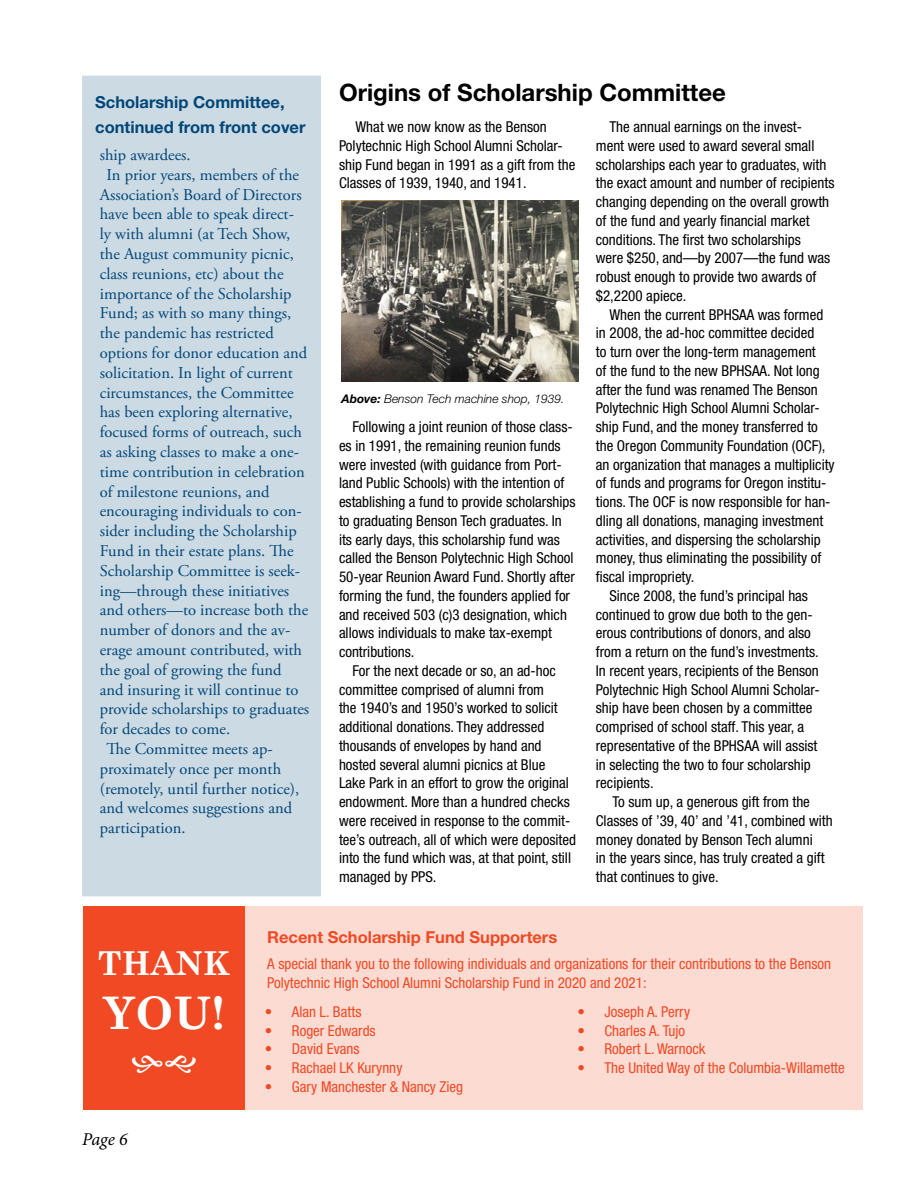
<style>
.page{position:relative;width:918px;height:1188px;background:#fff}
.page>*{position:absolute;margin:0;border:0;box-sizing:border-box;transform-origin:0 0}
.t1{font:700 45px "Century Schoolbook";color:#fff}
.t2{font:700 33px "Century Schoolbook";color:#fff}
.t3{font:700 24px "Helvetica Neue LT Std";color:#000}
.t4{font:italic 18px "Minion Pro";color:#000}
.t5{font:16.5px "Adobe Garamond Pro";color:#004677}
.t6{font:700 16.5px/25.5px "Helvetica Neue LT Std";color:#004677}
.t7{font:700 16.5px "Helvetica Neue LT Std";color:#f04923}
.t8{font:condensed 15px/18.8px "Helvetica Neue LT Std";color:#000}
.t9{font:condensed 15px/18.8px "Helvetica Neue LT Std";color:#f04923}
.t10{font:italic 300 12px "Helvetica Neue LT Std";color:#000}
.s1{font-weight:700}
</style>
<div class="page">
<div style="left:84px;top:906px;width:779px;height:204px;background:#fcdbd3"></div>
<div style="left:82px;top:76px;width:239px;height:820px;background:#ccdae4"></div>
<img style="left:342px;top:201px;width:237px;height:180px">
<div style="left:84px;top:906px;width:161px;height:204px;background:#f04923"></div>
<p class="t6" style="left:95px;top:89px;width:212px">Scholarship Committee, continued from front cover</p>
<p class="t5" style="left:100px;top:145px;width:92px">ship awardees.</p>
<p class="t5" style="left:107px;top:165px;width:194px">In prior years, members of the</p>
<p class="t5" style="left:100px;top:184px;width:203px">Association’s Board of Directors</p>
<p class="t5" style="left:100px;top:204px;width:196px">have been able to speak direct-</p>
<p class="t5" style="left:100px;top:224px;width:192px">ly with alumni (at Tech Show,</p>
<p class="t5" style="left:100px;top:244px;width:196px">the August community picnic,</p>
<p class="t5" style="left:100px;top:264px;width:185px">class reunions, etc) about the</p>
<p class="t5" style="left:100px;top:283px;width:193px">importance of the Scholarship</p>
<p class="t5" style="left:100px;top:303px;width:193px">Fund; as with so many things,</p>
<p class="t5" style="left:100px;top:323px;width:175px">the pandemic has restricted</p>
<p class="t5" style="left:100px;top:343px;width:209px">options for donor education and</p>
<p class="t5" style="left:100px;top:363px;width:195px">solicitation. In light of current</p>
<p class="t5" style="left:100px;top:382px;width:195px">circumstances, the Committee</p>
<p class="t5" style="left:100px;top:402px;width:194px">has been exploring alternative,</p>
<p class="t5" style="left:100px;top:422px;width:204px">focused forms of outreach, such</p>
<p class="t5" style="left:100px;top:442px;width:201px">as asking classes to make a one-</p>
<p class="t5" style="left:100px;top:462px;width:206px">time contribution in celebration</p>
<p class="t5" style="left:100px;top:481px;width:171px">of milestone reunions, and</p>
<p class="t5" style="left:100px;top:501px;width:203px">encouraging individuals to con-</p>
<p class="t5" style="left:100px;top:521px;width:198px">sider including the Scholarship</p>
<p class="t5" style="left:100px;top:541px;width:195px">Fund in their estate plans. The</p>
<p class="t5" style="left:100px;top:561px;width:202px">Scholarship Committee is seek-</p>
<p class="t5" style="left:100px;top:580px;width:191px">ing—through these initiatives</p>
<p class="t5" style="left:100px;top:600px;width:210px">and others—to increase both the</p>
<p class="t5" style="left:100px;top:620px;width:192px">number of donors and the av-</p>
<p class="t5" style="left:100px;top:640px;width:204px">erage amount contributed, with</p>
<p class="t5" style="left:100px;top:660px;width:183px">the goal of growing the fund</p>
<p class="t5" style="left:100px;top:679px;width:200px">and insuring it will continue to</p>
<p class="t5" style="left:100px;top:699px;width:211px">provide scholarships to graduates</p>
<p class="t5" style="left:100px;top:719px;width:132px">for decades to come.</p>
<p class="t5" style="left:107px;top:739px;width:168px">The Committee meets ap-</p>
<p class="t5" style="left:100px;top:759px;width:183px">proximately once per month</p>
<p class="t5" style="left:100px;top:778px;width:201px">(remotely, until further notice),</p>
<p class="t5" style="left:100px;top:798px;width:194px">and welcomes suggestions and</p>
<p class="t5" style="left:100px;top:818px;width:87px">participation.</p>
<h3 class="t3" style="left:339px;top:78px;width:388px">Origins of Scholarship Committee</h3>
<p class="t8" style="left:339px;top:117px;width:238px;text-indent:16px">What we now know as the Benson Polytechnic High School Alumni Scholar&shy;ship Fund began in 1991 as a gift from the Classes of 1939, 1940, and 1941.</p>
<p class="t10" style="left:342px;top:392px;width:224px"><span class="s1">Above:</span> Benson Tech machine shop, 1939.</p>
<p class="t8" style="left:339px;top:417px;width:238px;text-indent:14px">Following a joint reunion of those class&shy;es in 1991, the remaining reunion funds were invested (with guidance from Port&shy;land Public Schools) with the intention of establishing a fund to provide scholarships to graduating Benson Tech graduates. In its early days, this scholarship fund was called the Benson Polytechnic High School 50-year Reunion Award Fund. Shortly after forming the fund, the founders applied for and received 503 (c)3 designation, which allows individuals to make tax-exempt contributions.</p>
<p class="t8" style="left:339px;top:661px;width:239px;text-indent:14px">For the next decade or so, an ad-hoc committee comprised of alumni from<br>the 1940’s and 1950’s worked to solicit additional donations. They addressed thousands of envelopes by hand and hosted several alumni picnics at Blue<br>Lake Park in an effort to grow the original endowment. More than a hundred checks were received in response to the commit&shy;tee’s outreach, all of which were deposited into the fund which was, at that point, still managed by PPS.</p>
<p class="t8" style="left:596px;top:117px;width:240px;text-indent:13px">The annual earnings on the invest-<br>ment were used to award several small scholarships each year to graduates, with the exact amount and number of recipients changing depending on the overall growth of the fund and yearly financial market conditions. The first two scholarships<br>were $250, and—by 2007—the fund was robust enough to provide two awards of $2,2200 apiece.</p>
<p class="t8" style="left:609px;top:305px;width:216px">When the current BPHSAA was formed</p>
<p class="t8" style="left:596px;top:324px;width:220px">in 2008, the ad-hoc committee decided</p>
<p class="t8" style="left:596px;top:342px;width:221px">to turn over the long-term management</p>
<p class="t8" style="left:596px;top:361px;width:226px">of the fund to the new BPHSAA. Not long</p>
<p class="t8" style="left:596px;top:380px;width:224px">after the fund was renamed The Benson</p>
<p class="t8" style="left:596px;top:399px;width:225px">Polytechnic High School Alumni Scholar-</p>
<p class="t8" style="left:596px;top:417px;width:224px">ship Fund, and the money transferred to</p>
<p class="t8" style="left:596px;top:436px;width:231px">the Oregon Community Foundation (OCF),</p>
<p class="t8" style="left:596px;top:455px;width:240px">an organization that manages a multiplicity</p>
<p class="t8" style="left:596px;top:474px;width:232px">of funds and programs for Oregon institu-</p>
<p class="t8" style="left:596px;top:492px;width:236px">tions. The OCF is now responsible for han-</p>
<p class="t8" style="left:596px;top:511px;width:229px">dling all donations, managing investment</p>
<p class="t8" style="left:596px;top:530px;width:226px">activities, and dispersing the scholarship</p>
<p class="t8" style="left:596px;top:549px;width:227px">money, thus eliminating the possibility of</p>
<p class="t8" style="left:596px;top:567px;width:100px">fiscal impropriety.</p>
<p class="t8" style="left:609px;top:586px;width:200px">Since 2008, the fund’s principal has</p>
<p class="t8" style="left:596px;top:605px;width:218px">continued to grow due both to the gen-</p>
<p class="t8" style="left:596px;top:624px;width:217px">erous contributions of donors, and also</p>
<p class="t8" style="left:596px;top:642px;width:224px">from a return on the fund’s investments.</p>
<p class="t8" style="left:596px;top:661px;width:224px">In recent years, recipients of the Benson</p>
<p class="t8" style="left:596px;top:680px;width:225px">Polytechnic High School Alumni Scholar-</p>
<p class="t8" style="left:596px;top:699px;width:218px">ship have been chosen by a committee</p>
<p class="t8" style="left:596px;top:717px;width:210px">comprised of school staff. This year, a</p>
<p class="t8" style="left:596px;top:736px;width:223px">representative of the BPHSAA will assist</p>
<p class="t8" style="left:596px;top:755px;width:216px">in selecting the two to four scholarship</p>
<p class="t8" style="left:596px;top:774px;width:59px">recipients.</p>
<p class="t8" style="left:612px;top:792px;width:199px">To sum up, a generous gift from the</p>
<p class="t8" style="left:596px;top:811px;width:238px">Classes of ’39, 40’ and ’41, combined with</p>
<p class="t8" style="left:596px;top:830px;width:218px">money donated by Benson Tech alumni</p>
<p class="t8" style="left:596px;top:849px;width:230px">in the years since, has truly created a gift</p>
<p class="t8" style="left:596px;top:867px;width:124px">that continues to give.</p>
<h2 class="t2" style="left:98px;top:937px;width:133px">THANK</h2>
<h1 class="t1" style="left:103px;top:978px;width:124px">YOU!</h1>
<p class="t4" style="left:82px;top:1127px;width:47px">Page 6</p>
<p class="t7" style="left:267px;top:927px;width:292px">Recent Scholarship Fund Supporters</p>
<p class="t9" style="left:267px;top:954px;width:565px">A special thank you to the following individuals and organizations for their contributions to the Benson<br>Polytechnic High School Alumni Scholarship Fund in 2020 and 2021:</p>
<p class="t9" style="left:265px;top:1002px;width:98px">• Alan L. Batts</p>
<p class="t9" style="left:265px;top:1021px;width:112px">• Roger Edwards</p>
<p class="t9" style="left:265px;top:1040px;width:96px">• David Evans</p>
<p class="t9" style="left:265px;top:1058px;width:139px">• Rachael LK Kurynny</p>
<p class="t9" style="left:265px;top:1077px;width:200px">• Gary Manchester &amp; Nancy Zieg</p>
<p class="t9" style="left:577px;top:1002px;width:114px">• Joseph A. Perry</p>
<p class="t9" style="left:577px;top:1021px;width:109px">• Charles A. Tujo</p>
<p class="t9" style="left:577px;top:1040px;width:130px">• Robert L. Warnock</p>
<p class="t9" style="left:577px;top:1058px;width:269px">• The United Way of the Columbia-Willamette</p>
</div>
